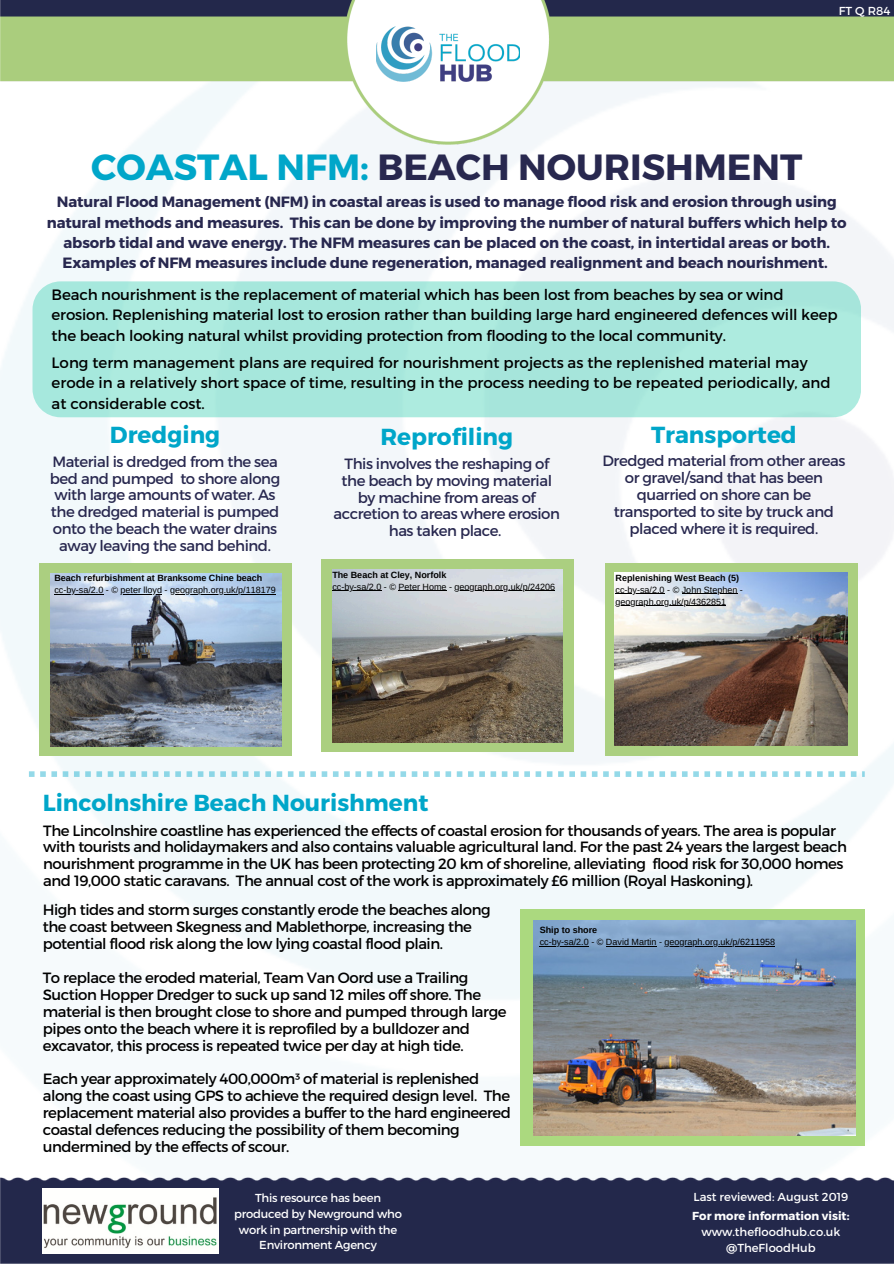
<style>
.page{position:relative;width:894px;height:1264px;background:#fff}
.page>*{position:absolute;margin:0;border:0;box-sizing:border-box;transform-origin:0 0}
.t1{font:700 36.45px "Montserrat";color:#28284f}
.t2{font:700 23.1px "Montserrat";color:#00a6c9}
.t3{font:15px/20.2px "Montserrat";letter-spacing:-.01em;color:#000}
.t4{font:14.85px/16.8px "Montserrat";letter-spacing:-.03em;color:#000}
.t5{font:14.85px/16.8px "Montserrat";letter-spacing:-.03em;color:#28284f;text-align:center}
.t6{font:700 14.85px/20.2px "Montserrat";letter-spacing:-.01em;color:#28284f;text-align:center}
.t7{font:11.55px/15.8px "Montserrat";color:#fff;text-align:center}
.t8{font:11.55px/15.8px "Montserrat";letter-spacing:-.02em;color:#fff;text-align:center}
.t9{font:9px "Arimo";color:#000}
.t10{font:700 9px "Arimo";color:#000}
.s1{color:#00a6c9}
.s2{font-weight:700}
</style>
<div class="page">
<img style="left:0;top:0;width:893px;height:144px">
<img style="left:376px;top:26px;width:143px;height:56px">
<div style="left:32px;top:281px;width:828px;height:136px;background:#a6e8dd;border-radius:28px"></div>
<img style="left:0;top:1171px;width:893px;height:92px">
<img style="left:43px;top:1188px;width:175px;height:65px">
<svg style="left:29px;top:771px;width:835px;height:6px"></svg>
<div style="left:321px;top:559px;width:252px;height:193px;background:#abcf80"></div>
<img style="left:332px;top:569px;width:230px;height:174px">
<hr style="left:332px;top:590px;width:49px;height:1px;background:#000">
<hr style="left:398px;top:590px;width:48px;height:1px;background:#000">
<hr style="left:454px;top:590px;width:101px;height:1px;background:#000">
<div style="left:604px;top:563px;width:252px;height:192px;background:#abcf80"></div>
<img style="left:614px;top:572px;width:233px;height:173px">
<hr style="left:615px;top:593px;width:49px;height:1px;background:#000">
<hr style="left:681px;top:593px;width:56px;height:1px;background:#000">
<hr style="left:615px;top:605px;width:111px;height:1px;background:#000">
<div style="left:39px;top:563px;width:252px;height:192px;background:#abcf80"></div>
<img style="left:50px;top:573px;width:231px;height:173px">
<hr style="left:54px;top:594px;width:49px;height:1px;background:#000">
<hr style="left:120px;top:594px;width:42px;height:1px;background:#000">
<hr style="left:170px;top:594px;width:106px;height:1px;background:#000">
<div style="left:520px;top:909px;width:344px;height:236px;background:#abd97f"></div>
<img style="left:533px;top:920px;width:322px;height:215px">
<hr style="left:539px;top:945px;width:49px;height:1px;background:#000">
<hr style="left:605px;top:945px;width:51px;height:1px;background:#000">
<hr style="left:664px;top:945px;width:111px;height:1px;background:#000">
<p class="t8" style="left:838px;top:2px;width:53px">FT Q R84</p>
<h4 class="t1" style="left:91px;top:143px;width:712px"><span class="s1">COASTAL NFM:</span> BEACH NOURISHMENT</h4>
<p class="t6" style="left:47px;top:191px;width:801px">Natural Flood Management (NFM) in coastal areas is used to manage flood risk and erosion through using natural methods and measures. This can be done by improving the number of natural buffers which help to absorb tidal and wave energy. The NFM measures can be placed on the coast, in intertidal areas or both.<br>Examples of NFM measures include dune regeneration, managed realignment and beach nourishment.</p>
<h4 class="t3" style="left:52px;top:284px;width:787px">Beach nourishment is the replacement of material which has been lost from beaches by sea or wind erosion. Replenishing material lost to erosion rather than building large hard engineered defences will keep the beach looking natural whilst providing protection from flooding to the local community.</h4>
<p class="t3" style="left:52px;top:352px;width:780px">Long term management plans are required for nourishment projects as the replenished material may erode in a relatively short space of time, resulting in the process needing to be repeated periodically, and at considerable cost.</p>
<h4 class="t2" style="left:110px;top:420px;width:112px">Dredging</h4>
<p class="t5" style="left:50px;top:452px;width:232px">Material is dredged from the sea bed and pumped to shore along with large amounts of water. As the dredged material is pumped onto the beach the water drains away leaving the sand behind.</p>
<h4 class="t10" style="left:54px;top:573px;width:209px">Beach refurbishment at Branksome Chine beach</h4>
<h2 class="t9" style="left:54px;top:585px;width:223px">cc-by-sa/2.0 - © peter lloyd - geograph.org.uk/p/118179</h2>
<p class="t2" style="left:380px;top:422px;width:134px">Reprofiling</p>
<p class="t5" style="left:333px;top:454px;width:228px">This involves the reshaping of the beach by moving material by machine from areas of accretion to areas where erosion has taken place.</p>
<p class="t10" style="left:332px;top:569px;width:115px">The Beach at Cley, Norfolk</p>
<h5 class="t9" style="left:332px;top:581px;width:224px">cc-by-sa/2.0 - © Peter Home - geograph.org.uk/p/24206</h5>
<p class="t2" style="left:650px;top:420px;width:147px">Transported</p>
<p class="t5" style="left:602px;top:452px;width:244px">Dredged material from other areas or gravel/sand that has been quarried on shore can be transported to site by truck and placed where it is required.</p>
<h1 class="t10" style="left:615px;top:572px;width:125px">Replenishing West Beach (5)</h1>
<h3 class="t9" style="left:615px;top:584px;width:129px">cc-by-sa/2.0 - © John Stephen -</h3>
<h4 class="t9" style="left:615px;top:596px;width:112px">geograph.org.uk/p/4362851</h4>
<p class="t2" style="left:43px;top:787px;width:387px">Lincolnshire Beach Nourishment</p>
<p class="t4" style="left:43px;top:821px;width:805px">The Lincolnshire coastline has experienced the effects of coastal erosion for thousands of years. The area is popular with tourists and holidaymakers and also contains valuable agricultural land. For the past 24 years the largest beach nourishment programme in the UK has been protecting 20 km of shoreline, alleviating flood risk for 30,000 homes and 19,000 static caravans. The annual cost of the work is approximately £6 million (Royal Haskoning).</p>
<p class="t4" style="left:43px;top:901px;width:449px">High tides and storm surges constantly erode the beaches along the coast between Skegness and Mablethorpe, increasing the potential flood risk along the low lying coastal flood plain.</p>
<p class="t4" style="left:43px;top:968px;width:465px">To replace the eroded material, Team Van Oord use a Trailing Suction Hopper Dredger to suck up sand 12 miles off shore. The material is then brought close to shore and pumped through large pipes onto the beach where it is reprofiled by a bulldozer and excavator, this process is repeated twice per day at high tide.</p>
<p class="t4" style="left:43px;top:1069px;width:469px">Each year approximately 400,000m³ of material is replenished along the coast using GPS to achieve the required design level. The replacement material also provides a buffer to the hard engineered coastal defences reducing the possibility of them becoming undermined by the effects of scour.</p>
<h4 class="t10" style="left:539px;top:924px;width:59px">Ship to shore</h4>
<h4 class="t9" style="left:539px;top:936px;width:237px">cc-by-sa/2.0 - © David Martin - geograph.org.uk/p/6211958</h4>
<h2 class="t8" style="left:234px;top:1189px;width:169px">This resource has been produced by Newground who work in partnership with the<br>Environment Agency</h2>
<h4 class="t7" style="left:693px;top:1188px;width:156px">Last reviewed: August 2019</h4>
<p class="t7" style="left:702px;top:1188px;width:136px">Last reviewed: Oct 2018</p>
<p class="t7" style="left:692px;top:1207px;width:159px"><span class="s2">For more information visit: </span>www.thefloodhub.co.uk @TheFloodHub</p>
</div>
